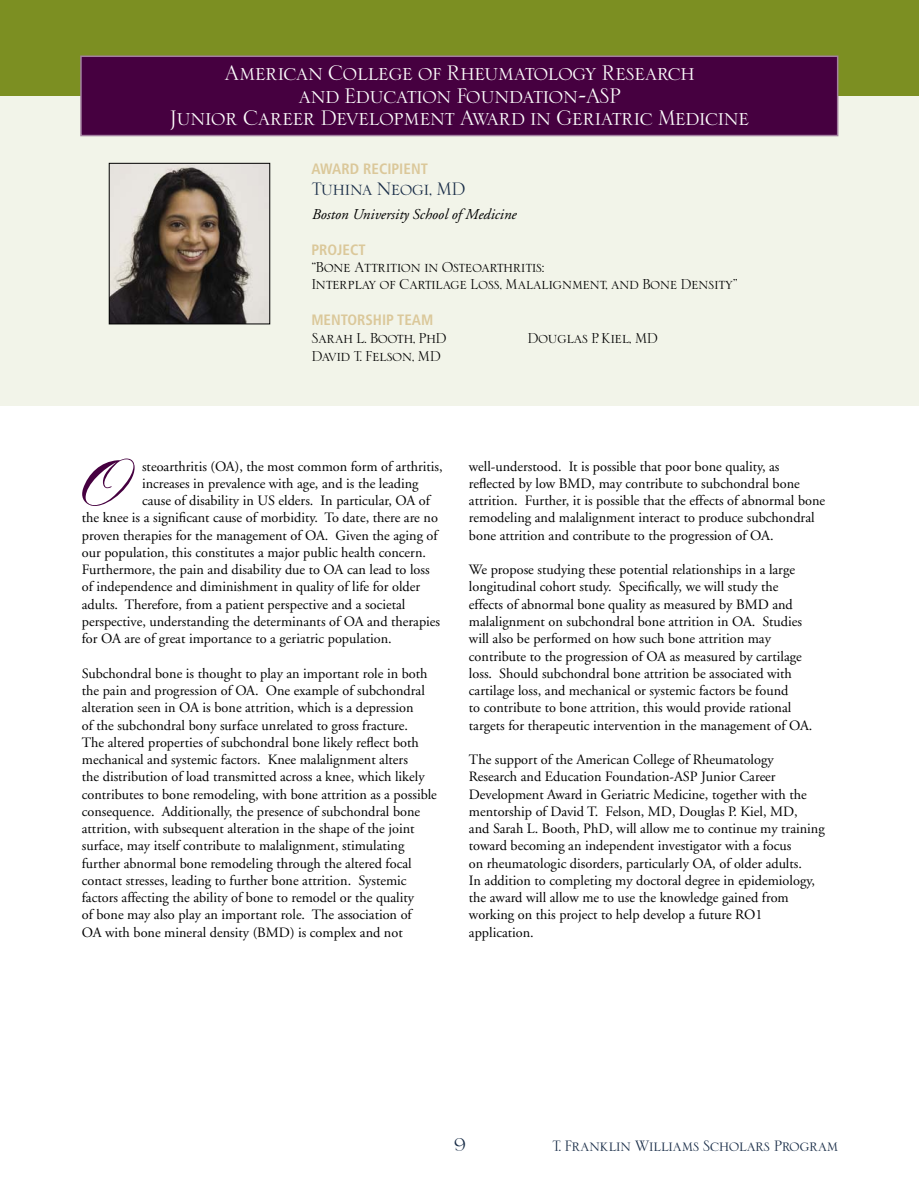
<style>
.page{position:relative;width:919px;height:1189px;background:#fff}
.page>*{position:absolute;margin:0;border:0;box-sizing:border-box;transform-origin:0 0}
.Text{font:69px "Yonkers";color:#460040}
.Awards{font:21px/22.5px "Sentian";color:#fff;text-align:center}
.t1{font:18px "Sentian";color:#172b46}
.Text-2{font:700 condensed 15px "Frutiger";color:#dbc89a}
.t2{font:15px "Sentian";color:#172b46}
.Past_Awardee_Name{font:italic 15px "Adobe Garamond";color:#000}
.Text-3{font:14.25px/17.2px "Adobe Garamond";color:#000}
.Subtitle{font:14.25px/17.2px "Sentian";color:#000}
</style>
<div class="page">
<div style="left:1px;top:95px;width:918px;height:311px;background:#f2f4e9"></div>
<div style="left:1px;top:1px;width:918px;height:94px;background:#7c8f22"></div>
<div style="left:81px;top:56px;width:756px;height:79px;background:#460040"></div>
<div style="left:80px;top:55px;width:758px;height:81px;border:2px solid #a380a0"></div>
<img style="left:111px;top:165px;width:157px;height:157px">
<div style="left:109px;top:163px;width:161px;height:161px;border:1px solid #000"></div>
<p class="Awards" style="left:170px;top:61px;width:580px">American College of Rheumatology Research<br>and Education Foundation-ASP<br>Junior Career Development Award in Geriatric Medicine</p>
<p class="Text-2" style="left:311px;top:160px;width:118px">AWARD RECIPIENT</p>
<p class="t1" style="left:311px;top:178px;width:155px">Tuhina Neogi, MD</p>
<p class="Past_Awardee_Name" style="left:311px;top:206px;width:206px">Boston University School of Medicine</p>
<p class="Text-2" style="left:311px;top:241px;width:56px">PROJECT</p>
<p class="Subtitle" style="left:311px;top:258px;width:427px">“Bone Attrition in Osteoarthritis:<br>Interplay of Cartilage Loss, Malalignment, and Bone Density”</p>
<p class="Text-2" style="left:311px;top:311px;width:123px">MENTORSHIP TEAM</p>
<p class="Subtitle" style="left:311px;top:329px;width:136px">Sarah L. Booth, PhD</p>
<p class="Subtitle" style="left:527px;top:329px;width:131px">Douglas P. Kiel, MD</p>
<p class="Subtitle" style="left:311px;top:347px;width:130px">David T. Felson, MD</p>
<p class="Text" style="left:82px;top:440px;width:55px">O</p>
<p class="Text-3" style="left:142px;top:457px;width:302px">steoarthritis (OA), the most common form of arthritis,</p>
<p class="Text-3" style="left:142px;top:475px;width:278px">increases in prevalence with age, and is the leading</p>
<p class="Text-3" style="left:142px;top:492px;width:289px">cause of disability in US elders. In particular, OA of</p>
<p class="Text-3" style="left:82px;top:509px;width:357px">the knee is a significant cause of morbidity. To date, there are no</p>
<p class="Text-3" style="left:82px;top:526px;width:357px">proven therapies for the management of OA. Given the aging of</p>
<p class="Text-3" style="left:82px;top:544px;width:346px">our population, this constitutes a major public health concern.</p>
<p class="Text-3" style="left:82px;top:561px;width:349px">Furthermore, the pain and disability due to OA can lead to loss</p>
<p class="Text-3" style="left:82px;top:578px;width:340px">of independence and diminishment in quality of life for older</p>
<p class="Text-3" style="left:82px;top:595px;width:325px">adults. Therefore, from a patient perspective and a societal</p>
<p class="Text-3" style="left:82px;top:613px;width:360px">perspective, understanding the determinants of OA and therapies</p>
<p class="Text-3" style="left:82px;top:630px;width:311px">for OA are of great importance to a geriatric population.</p>
<p class="Text-3" style="left:82px;top:664px;width:357px">Subchondral bone is thought to play an important role in both the pain and progression of OA. One example of subchondral alteration seen in OA is bone attrition, which is a depression<br>of the subchondral bony surface unrelated to gross fracture.<br>The altered properties of subchondral bone likely reflect both mechanical and systemic factors. Knee malalignment alters<br>the distribution of load transmitted across a knee, which likely contributes to bone remodeling, with bone attrition as a possible consequence. Additionally, the presence of subchondral bone attrition, with subsequent alteration in the shape of the joint surface, may itself contribute to malalignment, stimulating further abnormal bone remodeling through the altered focal contact stresses, leading to further bone attrition. Systemic factors affecting the ability of bone to remodel or the quality<br>of bone may also play an important role. The association of<br>OA with bone mineral density (BMD) is complex and not</p>
<p class="Text-3" style="left:469px;top:457px;width:358px">well-understood. It is possible that poor bone quality, as reflected by low BMD, may contribute to subchondral bone attrition. Further, it is possible that the effects of abnormal bone remodeling and malalignment interact to produce subchondral bone attrition and contribute to the progression of OA.</p>
<p class="Text-3" style="left:469px;top:561px;width:345px">We propose studying these potential relationships in a large longitudinal cohort study. Specifically, we will study the effects of abnormal bone quality as measured by BMD and malalignment on subchondral bone attrition in OA. Studies will also be performed on how such bone attrition may contribute to the progression of OA as measured by cartilage loss. Should subchondral bone attrition be associated with cartilage loss, and mechanical or systemic factors be found<br>to contribute to bone attrition, this would provide rational targets for therapeutic intervention in the management of OA.</p>
<p class="Text-3" style="left:469px;top:751px;width:357px">The support of the American College of Rheumatology Research and Education Foundation-ASP Junior Career Development Award in Geriatric Medicine, together with the mentorship of David T. Felson, MD, Douglas P. Kiel, MD,<br>and Sarah L. Booth, PhD, will allow me to continue my training toward becoming an independent investigator with a focus<br>on rheumatologic disorders, particularly OA, of older adults.<br>In addition to completing my doctoral degree in epidemiology, the award will allow me to use the knowledge gained from working on this project to help develop a future RO1 application.</p>
<p class="t1" style="left:453px;top:1133px;width:14px">9</p>
<p class="t2" style="left:552px;top:1136px;width:287px">T. Franklin Williams Scholars Program</p>
</div>
